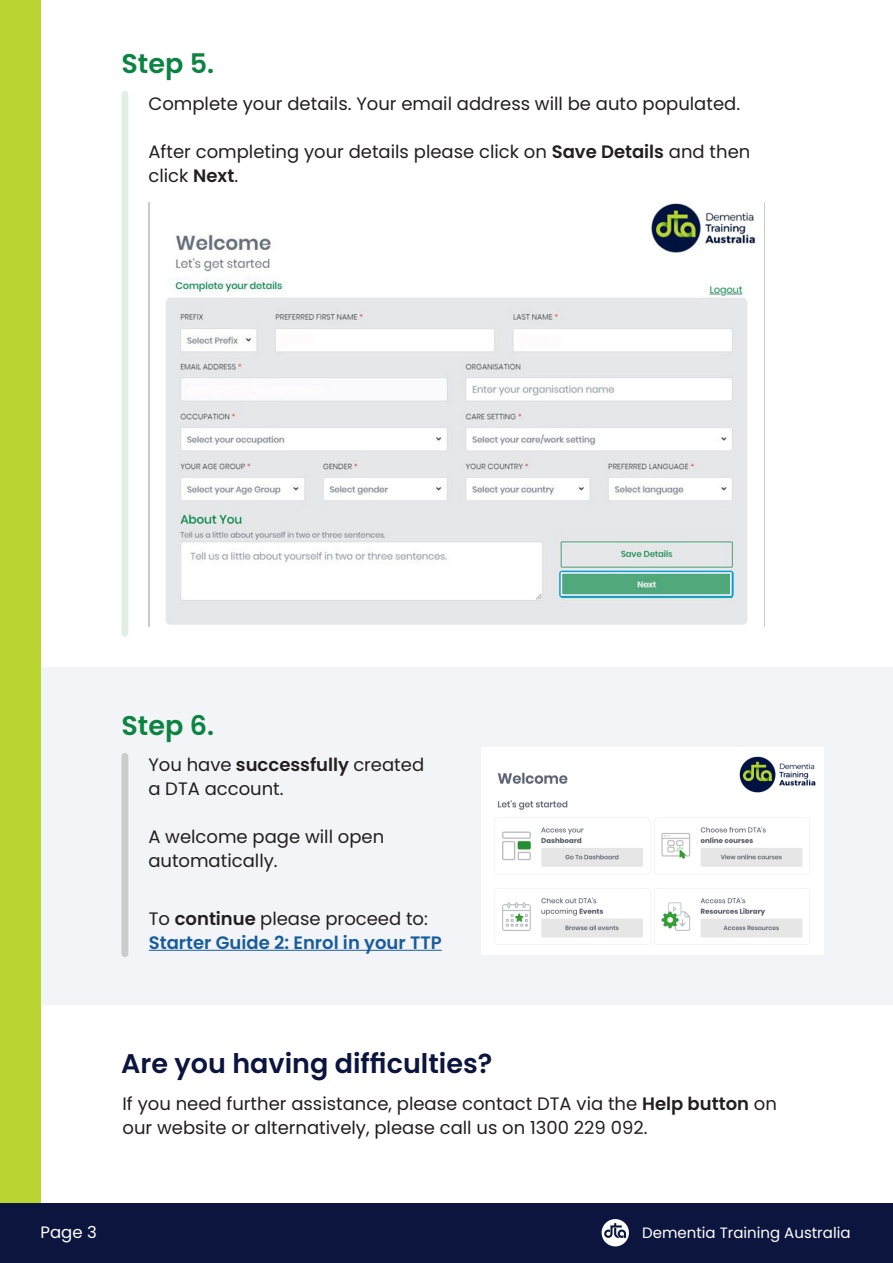
<style>
.page{position:relative;width:893px;height:1263px;background:#fff}
.page>*{position:absolute;margin:0;border:0;box-sizing:border-box;transform-origin:0 0}
.DTA_heading_2{font:600 27px "Poppins";color:#0b153e}
.DTA_heading_2-2{font:600 27px "Poppins";color:#0b8441}
.DTA_body_text{font:18px/24px "Poppins";color:#231f20}
.DTA_body_text-2{font:600 18px "Poppins";color:#175d9e}
.t1{font:16.5px "Poppins";color:#fff}
.t2{font:15px "Poppins";color:#fff}
.s1{font-weight:600}
</style>
<div class="page">
<div style="left:40px;top:668px;width:853px;height:337px;background:#f3f4f7"></div>
<img style="left:482px;top:747px;width:342px;height:207px">
<div style="left:122px;top:91px;width:6px;height:546px;background:#e1ede7;border-radius:3px"></div>
<img style="left:166px;top:203px;width:590px;height:422px">
<div style="left:559px;top:571px;width:175px;height:26px;border:3px solid #0a9ad9;border-radius:2px"></div>
<svg style="left:560px;top:571px;width:172px;height:25px;background:#64b395"></svg>
<div style="left:122px;top:753px;width:6px;height:204px;background:#cacbcd;border-radius:3px"></div>
<hr style="left:149px;top:950px;width:293px;height:1px;background:#175d9e">
<div style="left:0;top:0;width:40px;height:1224px;background:#bad432"></div>
<div style="left:0;top:1203px;width:893px;height:60px;background:#0b153e"></div>
<svg style="left:602px;top:1219px;width:27px;height:27px"></svg>
<p class="DTA_heading_2-2" style="left:122px;top:48px;width:94px">Step 5.</p>
<p class="DTA_body_text" style="left:148px;top:92px;width:593px">Complete your details. Your email address will be auto populated.</p>
<p class="DTA_body_text" style="left:148px;top:140px;width:603px">After completing your details please click on <span class="s1">Save Details</span> and then click <span class="s1">Next</span>.</p>
<p class="DTA_heading_2-2" style="left:122px;top:710px;width:94px">Step 6.</p>
<p class="DTA_body_text" style="left:148px;top:752px;width:277px">You have <span class="s1">successfully</span> created</p>
<p class="DTA_body_text" style="left:148px;top:776px;width:137px">a DTA account.</p>
<p class="DTA_body_text" style="left:148px;top:824px;width:237px">A welcome page will open</p>
<p class="DTA_body_text" style="left:148px;top:848px;width:131px">automatically.</p>
<p class="DTA_body_text" style="left:149px;top:907px;width:281px">To <span class="s1">continue</span> please proceed to:</p>
<p class="DTA_body_text-2" style="left:149px;top:932px;width:294px">Starter Guide 2: Enrol in your TTP</p>
<p class="DTA_heading_2" style="left:121px;top:1048px;width:373px">Are you having difficulties?</p>
<p class="DTA_body_text" style="left:123px;top:1091px;width:656px">If you need further assistance, please contact DTA via the <span class="s1">Help button</span> on our website or alternatively, please call us on 1300 229 092.</p>
<p class="t1" style="left:40px;top:1223px;width:58px">Page 3</p>
<p class="t2" style="left:642px;top:1223px;width:210px">Dementia Training Australia</p>
</div>
